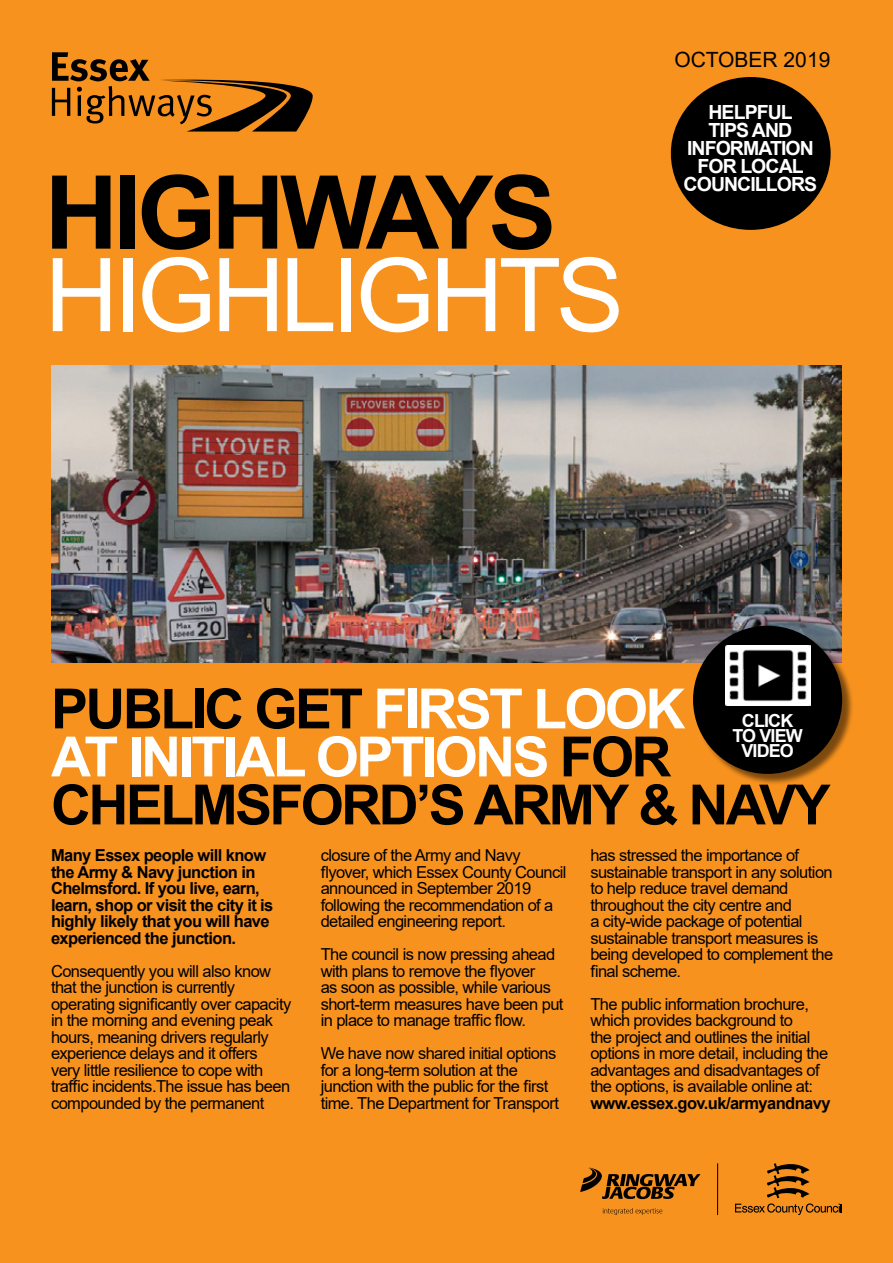
<style>
.page{position:relative;width:893px;height:1263px;background:#f7921e}
.page>*{position:absolute;margin:0;border:0;box-sizing:border-box;transform-origin:0 0}
.t1{font:102px "Arial";letter-spacing:-.05em;color:#fff}
.t2{font:700 102px "Arial";letter-spacing:-.05em;color:#000}
.t3{font:700 55.5px/48px "Arial";letter-spacing:-.05em;color:#000}
.t4{font:21px "Arial";color:#000}
.t5{font:700 19.5px/18px "Arial";letter-spacing:-.05em;color:#fff;text-align:center}
.t6{font:700 18px/15.1px "Arial";letter-spacing:-.05em;color:#fff;text-align:center}
.t7{font:16.5px/16.5px "Arial";letter-spacing:-.035em;color:#000}
.t8{font:700 16.5px/16.5px "Arial";letter-spacing:-.035em;color:#000}
.s1{color:#fff}
</style>
<div class="page">
<div style="left:671px;top:77px;width:160px;height:153px;background:#000;border-radius:50%"></div>
<svg style="left:52px;top:52px;width:261px;height:80px"></svg>
<svg style="left:603px;top:1208px;width:59px;height:7px"></svg>
<svg style="left:580px;top:1167px;width:120px;height:32px"></svg>
<svg style="left:735px;top:1163px;width:107px;height:52px"></svg>
<hr style="left:717px;top:1163px;width:1px;height:52px;background:#000">
<img style="left:51px;top:366px;width:791px;height:296px">
<div style="left:695px;top:627px;width:159px;height:158px;background:#000;opacity:.5"></div>
<div style="left:693px;top:626px;width:149px;height:148px;background:#000;border-radius:50%"></div>
<img style="left:726px;top:646px;width:84px;height:59px">
<h1 class="t2" style="left:45px;top:141px;width:513px">HIGHWAYS</h1>
<h1 class="t1" style="left:45px;top:225px;width:581px">HIGHLIGHTS</h1>
<p class="t4" style="left:674px;top:45px;width:158px">OCTOBER 2019</p>
<p class="t5" style="left:684px;top:103px;width:135px">HELPFUL<br>TIPS AND<br>INFORMATION<br>FOR LOCAL<br>COUNCILLORS</p>
<h2 class="t3" style="left:51px;top:685px;width:781px">PUBLIC GET <span class="s1">FIRST LOOK<br>AT INITIAL OPTIONS</span> FOR<br>CHELMSFORD’S ARMY &amp; NAVY</h2>
<p class="t8" style="left:51px;top:847px;width:224px">Many Essex people will know the Army &amp; Navy junction in<br>Chelmsford. If you live, earn, learn, shop or visit the city it is highly likely that you will have experienced the junction.</p>
<p class="t7" style="left:51px;top:962px;width:242px">Consequently you will also know that the junction is currently operating significantly over capacity in the morning and evening peak hours, meaning drivers regularly experience delays and it offers<br>very little resilience to cope with traffic incidents.The issue has been compounded by the permanent</p>
<p class="t6" style="left:732px;top:713px;width:72px">CLICK<br>TO VIEW<br>VIDEO</p>
<p class="t7" style="left:321px;top:847px;width:247px">closure of the Army and Navy flyover, which Essex County Council announced in September 2019 following the recommendation of a detailed engineering report.</p>
<p class="t7" style="left:321px;top:946px;width:244px">The council is now pressing ahead with plans to remove the flyover<br>as soon as possible, while various short-term measures have been put in place to manage traffic flow.</p>
<p class="t7" style="left:321px;top:1045px;width:240px">We have now shared initial options for a long-term solution at the junction with the public for the first time. The Department for Transport</p>
<p class="t7" style="left:590px;top:847px;width:244px">has stressed the importance of sustainable transport in any solution to help reduce travel demand throughout the city centre and<br>a city-wide package of potential sustainable transport measures is being developed to complement the final scheme.</p>
<p class="t7" style="left:590px;top:995px;width:239px">The public information brochure, which provides background to<br>the project and outlines the initial options in more detail, including the advantages and disadvantages of the options, is available online at:</p>
<p class="t8" style="left:590px;top:1095px;width:242px">www.essex.gov.uk/armyandnavy</p>
</div>
